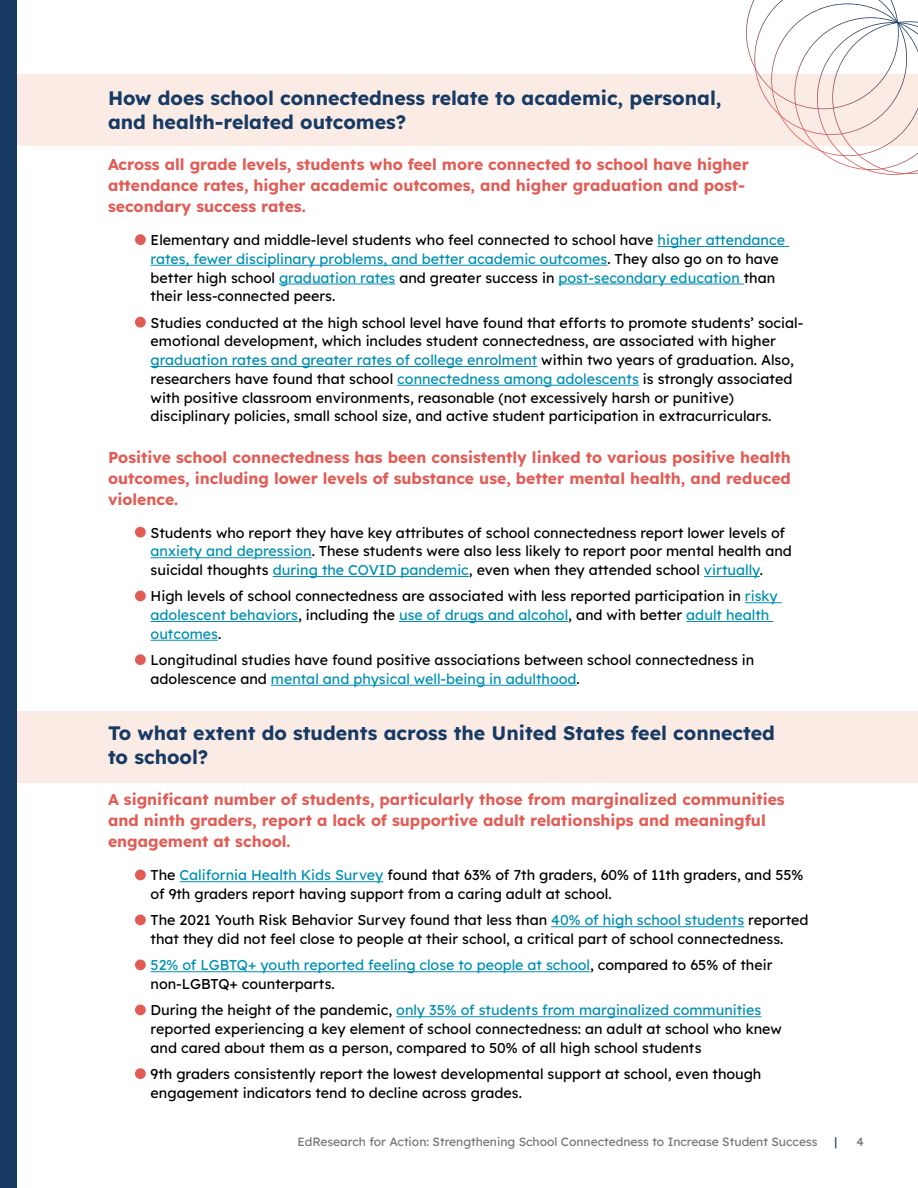
<style>
.page{position:relative;width:918px;height:1188px;background:#fff}
.page>*{position:absolute;margin:0;border:0;box-sizing:border-box;transform-origin:0 0}
.t1{font:700 19.5px/24px "Lexend";color:#173a64}
.t2{font:700 15.75px/21px "Lexend";color:#e25c56}
.t3{font:14.25px/18.8px "Lexend";color:#000}
.t4{font:14.25px/18.8px "Lexend";color:#008fb4}
.t5{font:12px "Lexend";color:#767576}
.t6{font:12px "Lexend";color:#173a64}
.s1{color:#008fb4}
.s2{color:#000}
</style>
<div class="page">
<div style="left:0;top:75px;width:918px;height:71px;background:#fbebe5"></div>
<div style="left:0;top:712px;width:918px;height:71px;background:#fbebe5"></div>
<div style="left:0;top:0;width:16px;height:1188px;background:#173a64"></div>
<hr style="left:658px;top:246px;width:131px;height:1px;background:#008fb4">
<hr style="left:151px;top:265px;width:456px;height:1px;background:#008fb4">
<hr style="left:279px;top:284px;width:116px;height:1px;background:#008fb4">
<hr style="left:559px;top:284px;width:185px;height:1px;background:#008fb4">
<hr style="left:151px;top:366px;width:386px;height:1px;background:#008fb4">
<hr style="left:397px;top:385px;width:242px;height:1px;background:#008fb4">
<hr style="left:151px;top:557px;width:161px;height:1px;background:#008fb4">
<hr style="left:273px;top:576px;width:196px;height:1px;background:#008fb4">
<hr style="left:704px;top:576px;width:56px;height:1px;background:#008fb4">
<hr style="left:745px;top:602px;width:37px;height:1px;background:#008fb4">
<hr style="left:151px;top:621px;width:147px;height:1px;background:#008fb4">
<hr style="left:399px;top:621px;width:169px;height:1px;background:#008fb4">
<hr style="left:686px;top:621px;width:87px;height:1px;background:#008fb4">
<hr style="left:151px;top:640px;width:67px;height:1px;background:#008fb4">
<hr style="left:271px;top:685px;width:306px;height:1px;background:#008fb4">
<hr style="left:180px;top:881px;width:203px;height:1px;background:#008fb4">
<hr style="left:551px;top:926px;width:193px;height:1px;background:#008fb4">
<hr style="left:151px;top:971px;width:439px;height:1px;background:#008fb4">
<hr style="left:396px;top:1016px;width:365px;height:1px;background:#008fb4">
<div style="left:135px;top:234px;width:11px;height:11px;background:#e25c56;border-radius:50%"></div>
<div style="left:135px;top:317px;width:11px;height:11px;background:#e25c56;border-radius:50%"></div>
<div style="left:135px;top:527px;width:11px;height:11px;background:#e25c56;border-radius:50%"></div>
<div style="left:135px;top:591px;width:11px;height:10px;background:#e25c56;border-radius:50%"></div>
<div style="left:135px;top:654px;width:11px;height:11px;background:#e25c56;border-radius:50%"></div>
<div style="left:135px;top:870px;width:11px;height:10px;background:#e25c56;border-radius:50%"></div>
<div style="left:135px;top:915px;width:11px;height:10px;background:#e25c56;border-radius:50%"></div>
<div style="left:135px;top:960px;width:11px;height:10px;background:#e25c56;border-radius:50%"></div>
<div style="left:135px;top:1005px;width:11px;height:10px;background:#e25c56;border-radius:50%"></div>
<div style="left:135px;top:1068px;width:11px;height:11px;background:#e25c56;border-radius:50%"></div>
<svg style="left:745px;top:0;width:173px;height:175px"></svg>
<h1 class="t1" style="left:108px;top:85px;width:615px">How does school connectedness relate to academic, personal, and health-related outcomes?</h1>
<p class="t2" style="left:108px;top:153px;width:643px">Across all grade levels, students who feel more connected to school have higher attendance rates, higher academic outcomes, and higher graduation and post&shy;secondary success rates.</p>
<p class="t3" style="left:151px;top:230px;width:636px">Elementary and middle-level students who feel connected to school have <span class="s1">higher attendance rates, fewer disciplinary problems, and better academic outcomes</span>. They also go on to have better high school <span class="s1">graduation rates</span> and greater success in <span class="s1">post-secondary education</span> than their less-connected peers.</p>
<p class="t3" style="left:151px;top:312px;width:654px">Studies conducted at the high school level have found that efforts to promote students’ social&shy;emotional development, which includes student connectedness, are associated with higher <span class="s1">graduation rates and greater rates of college enrolment</span> within two years of graduation. Also, researchers have found that school <span class="s1">connectedness among adolescents</span> is strongly associated with positive classroom environments, reasonable (not excessively harsh or punitive) disciplinary policies, small school size, and active student participation in extracurriculars.</p>
<p class="t2" style="left:108px;top:445px;width:684px;text-align:justify">Positive school connectedness has been consistently linked to various positive health outcomes, including lower levels of substance use, better mental health, and reduced violence.</p>
<p class="t3" style="left:151px;top:522px;width:643px">Students who report they have key attributes of school connectedness report lower levels of <span class="s1">anxiety and depression</span>. These students were also less likely to report poor mental health and suicidal thoughts <span class="s1">during the COVID pandemic</span>, even when they attended school <span class="s1">virtually</span>.</p>
<p class="t3" style="left:151px;top:586px;width:629px">High levels of school connectedness are associated with less reported participation in <span class="s1">risky adolescent behaviors</span>, including the <span class="s1">use of drugs and alcohol</span>, and with better <span class="s1">adult health outcomes</span>.</p>
<p class="t3" style="left:151px;top:650px;width:605px">Longitudinal studies have found positive associations between school connectedness in adolescence and <span class="s1">mental and physical well-being in adulthood</span>.</p>
<h1 class="t1" style="left:108px;top:720px;width:669px">To what extent do students across the United States feel connected to school?</h1>
<p class="t2" style="left:108px;top:788px;width:678px">A significant number of students, particularly those from marginalized communities and ninth graders, report a lack of supportive adult relationships and meaningful engagement at school.</p>
<p class="t3" style="left:151px;top:865px;width:655px">The <span class="s1">California Health Kids Survey</span> found that 63% of 7th graders, 60% of 11th graders, and 55% of 9th graders report having support from a caring adult at school.</p>
<p class="t3" style="left:151px;top:910px;width:660px">The 2021 Youth Risk Behavior Survey found that less than <span class="s1">40% of high school students</span> reported that they did not feel close to people at their school, a critical part of school connectedness.</p>
<p class="t4" style="left:151px;top:955px;width:623px">52% of LGBTQ+ youth reported feeling close to people at school<span class="s2">, compared to 65% of their non-LGBTQ+ counterparts.</span></p>
<p class="t3" style="left:151px;top:1000px;width:633px">During the height of the pandemic, <span class="s1">only 35% of students from marginalized communities </span>reported experiencing a key element of school connectedness: an adult at school who knew and cared about them as a person, compared to 50% of all high school students</p>
<p class="t3" style="left:151px;top:1064px;width:612px">9th graders consistently report the lowest developmental support at school, even though engagement indicators tend to decline across grades.</p>
<p class="t5" style="left:297px;top:1133px;width:522px">EdResearch for Action: Strengthening School Connectedness to Increase Student Success</p>
<p class="t6" style="left:834px;top:1133px;width:4px">|</p>
<p class="t5" style="left:857px;top:1133px;width:9px">4</p>
</div>
